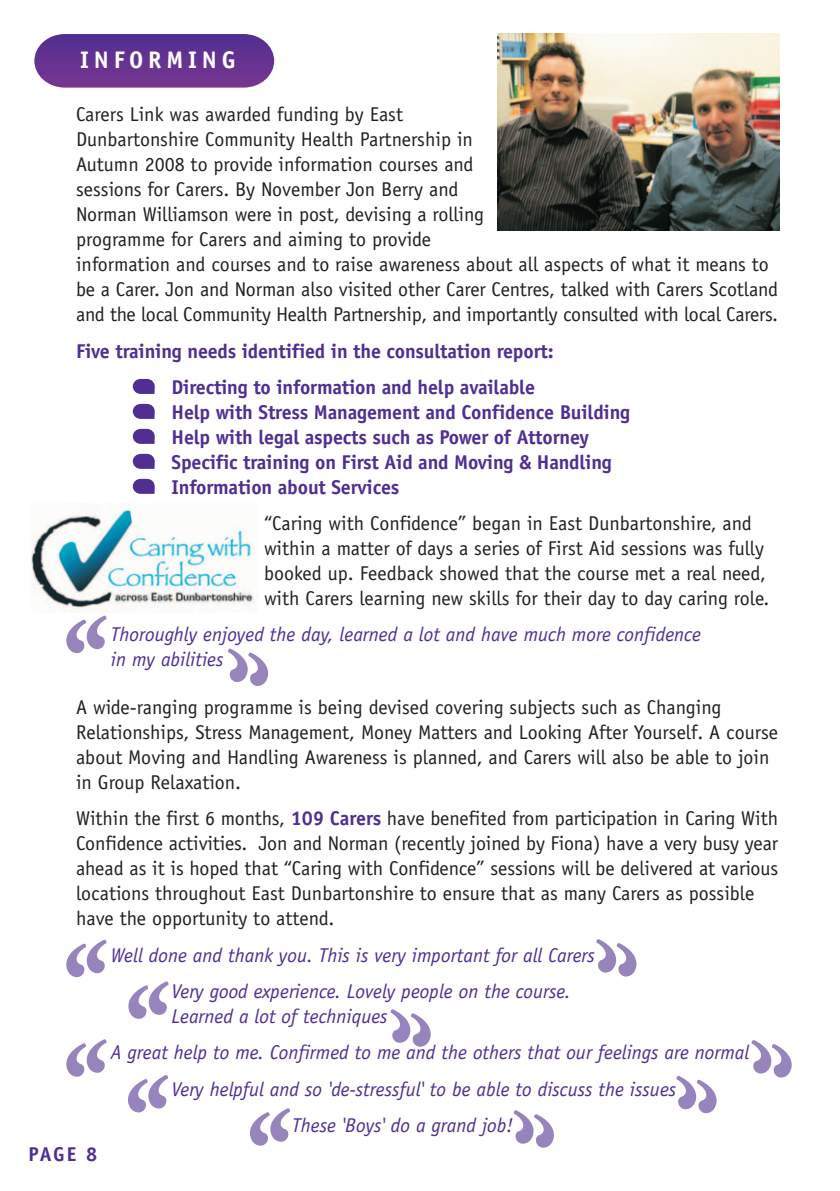
<style>
.page{position:relative;width:840px;height:1191px;background:#fff}
.page>*{position:absolute;margin:0;border:0;box-sizing:border-box;transform-origin:0 0}
.t1{font:700 24px "Officina Sans";letter-spacing:.2em;color:#fff}
.t2{font:20px/25px "Officina Sans";color:#231f20}
.t3{font:italic 20px/25px "Officina Sans";color:#502e92}
.t4{font:700 20px/25px "Officina Sans";letter-spacing:-.01em;color:#502e92}
.s1{font-weight:700;color:#502e92}
</style>
<div class="page">
<img style="left:31px;top:509px;width:226px;height:103px">
<svg style="left:34px;top:34px;width:240px;height:54px;background:#6e3f97"></svg>
<svg style="left:133px;top:379px;width:22px;height:15px"></svg>
<svg style="left:133px;top:404px;width:22px;height:15px"></svg>
<svg style="left:133px;top:429px;width:22px;height:15px"></svg>
<svg style="left:133px;top:454px;width:22px;height:15px"></svg>
<svg style="left:133px;top:479px;width:22px;height:15px"></svg>
<svg style="left:66px;top:615px;width:41px;height:39px"></svg>
<svg style="left:228px;top:648px;width:41px;height:38px"></svg>
<svg style="left:596px;top:939px;width:41px;height:38px"></svg>
<svg style="left:66px;top:939px;width:41px;height:38px"></svg>
<svg style="left:128px;top:981px;width:41px;height:38px"></svg>
<svg style="left:390px;top:1009px;width:41px;height:38px"></svg>
<svg style="left:66px;top:1039px;width:41px;height:38px"></svg>
<svg style="left:751px;top:1040px;width:41px;height:38px"></svg>
<svg style="left:128px;top:1075px;width:40px;height:38px"></svg>
<svg style="left:676px;top:1075px;width:41px;height:38px"></svg>
<svg style="left:250px;top:1108px;width:40px;height:38px"></svg>
<svg style="left:513px;top:1110px;width:41px;height:38px"></svg>
<img style="left:497px;top:33px;width:282px;height:197px">
<p class="t1" style="left:80px;top:50px;width:157px">INFORMING</p>
<p class="t2" style="left:76px;top:104px;width:703px">Carers Link was awarded funding by East<br>Dunbartonshire Community Health Partnership in<br>Autumn 2008 to provide information courses and<br>sessions for Carers. By November Jon Berry and<br>Norman Williamson were in post, devising a rolling<br>programme for Carers and aiming to provide<br>information and courses and to raise awareness about all aspects of what it means to be a Carer. Jon and Norman also visited other Carer Centres, talked with Carers Scotland and the local Community Health Partnership, and importantly consulted with local Carers.</p>
<p class="t4" style="left:171px;top:334px;width:383px;line-height:36.4px;text-indent:-95px">Five training needs identified in the consultation report:<br>Directing to information and help available</p>
<p class="t4" style="left:171px;top:401px;width:460px">Help with Stress Management and Confidence Building Help with legal aspects such as Power of Attorney Specific training on First Aid and Moving &amp; Handling Information about Services</p>
<p class="t2" style="left:264px;top:512px;width:506px">“Caring with Confidence” began in East Dunbartonshire, and within a matter of days a series of First Aid sessions was fully booked up. Feedback showed that the course met a real need, with Carers learning new skills for their day to day caring role.</p>
<p class="t3" style="left:111px;top:624px;width:591px">Thoroughly enjoyed the day, learned a lot and have much more confidence in my abilities</p>
<p class="t2" style="left:76px;top:696px;width:703px">A wide-ranging programme is being devised covering subjects such as Changing Relationships, Stress Management, Money Matters and Looking After Yourself. A course about Moving and Handling Awareness is planned, and Carers will also be able to join in Group Relaxation.</p>
<p class="t2" style="left:76px;top:807px;width:703px">Within the first 6 months, <span class="s1">109 Carers</span> have benefited from participation in Caring With Confidence activities. Jon and Norman (recently joined by Fiona) have a very busy year ahead as it is hoped that “Caring with Confidence” sessions will be delivered at various locations throughout East Dunbartonshire to ensure that as many Carers as possible have the opportunity to attend.</p>
<p class="t3" style="left:171px;top:938px;width:424px;line-height:36.4px;text-indent:-61px">Well done and thank you. This is very important for all Carers<br>Very good experience. Lovely people on the course.</p>
<p class="t3" style="left:171px;top:1005px;width:217px">Learned a lot of techniques</p>
<p class="t3" style="left:111px;top:1041px;width:639px">A great help to me. Confirmed to me and the others that our feelings are normal</p>
<p class="t3" style="left:171px;top:1077px;width:506px">Very helpful and so 'de-stressful' to be able to discuss the issues</p>
<p class="t3" style="left:292px;top:1114px;width:222px">These 'Boys' do a grand job!</p>
<p class="t4" style="left:28px;top:1143px;width:70px">PAGE 8</p>
</div>
